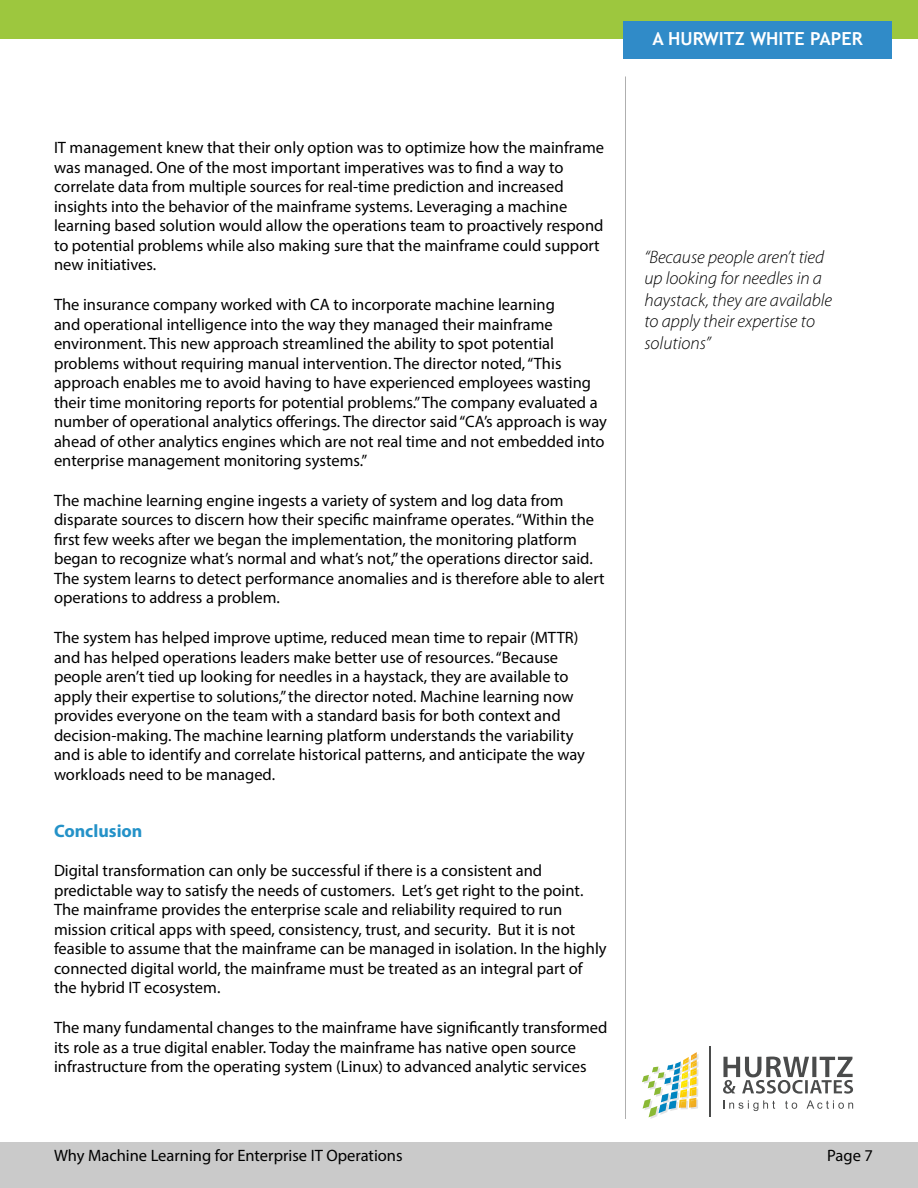
<style>
.page{position:relative;width:918px;height:1188px;background:#fff}
.page>*{position:absolute;margin:0;border:0;box-sizing:border-box;transform-origin:0 0}
.t1{font:italic 300 18px/21.6px "Myriad Pro";color:#000}
.t2{font:700 18px "Trebuchet MS";color:#fff}
.t3{font:700 18px "Myriad Pro";color:#2492c8}
.t4{font:16.5px/19.5px "Myriad Pro";color:#000}
</style>
<div class="page">
<div style="left:0;top:0;width:918px;height:39px;background:#9dc73e"></div>
<div style="left:0;top:1143px;width:918px;height:45px;background:#cacaca"></div>
<div style="left:623px;top:21px;width:269px;height:38px;background:#308bc8"></div>
<hr style="left:625px;top:76px;width:1px;height:1043px;background:#afafaf">
<svg style="left:642px;top:1052px;width:57px;height:67px"></svg>
<svg style="left:723px;top:1057px;width:130px;height:37px"></svg>
<svg style="left:723px;top:1100px;width:52px;height:11px"></svg>
<svg style="left:785px;top:1101px;width:12px;height:8px"></svg>
<svg style="left:807px;top:1100px;width:46px;height:9px"></svg>
<hr style="left:710px;top:1047px;width:1px;height:70px;background:#4a4b4b">
<p class="t2" style="left:652px;top:28px;width:212px">A HURWITZ WHITE PAPER</p>
<p class="t4" style="left:54px;top:138px;width:552px">IT management knew that their only option was to optimize how the mainframe was managed. One of the most important imperatives was to find a way to correlate data from multiple sources for real-time prediction and increased insights into the behavior of the mainframe systems. Leveraging a machine learning based solution would allow the operations team to proactively respond to potential problems while also making sure that the mainframe could support new initiatives.</p>
<p class="t4" style="left:54px;top:295px;width:554px">The insurance company worked with CA to incorporate machine learning<br>and operational intelligence into the way they managed their mainframe environment. This new approach streamlined the ability to spot potential problems without requiring manual intervention. The director noted, “This approach enables me to avoid having to have experienced employees wasting their time monitoring reports for potential problems.” The company evaluated a number of operational analytics offerings. The director said “CA’s approach is way ahead of other analytics engines which are not real time and not embedded into enterprise management monitoring systems.”</p>
<p class="t4" style="left:54px;top:490px;width:552px">The machine learning engine ingests a variety of system and log data from disparate sources to discern how their specific mainframe operates. “Within the first few weeks after we began the implementation, the monitoring platform began to recognize what’s normal and what’s not,” the operations director said.<br>The system learns to detect performance anomalies and is therefore able to alert operations to address a problem.</p>
<p class="t4" style="left:54px;top:628px;width:533px">The system has helped improve uptime, reduced mean time to repair (MTTR) and has helped operations leaders make better use of resources. “Because people aren’t tied up looking for needles in a haystack, they are available to apply their expertise to solutions,”the director noted. Machine learning now provides everyone on the team with a standard basis for both context and decision-making. The machine learning platform understands the variability and is able to identify and correlate historical patterns, and anticipate the way workloads need to be managed.</p>
<p class="t3" style="left:54px;top:819px;width:90px">Conclusion</p>
<p class="t4" style="left:54px;top:861px;width:554px">Digital transformation can only be successful if there is a consistent and predictable way to satisfy the needs of customers. Let’s get right to the point.<br>The mainframe provides the enterprise scale and reliability required to run mission critical apps with speed, consistency, trust, and security. But it is not feasible to assume that the mainframe can be managed in isolation. In the highly connected digital world, the mainframe must be treated as an integral part of the hybrid IT ecosystem.</p>
<p class="t4" style="left:54px;top:1018px;width:555px">The many fundamental changes to the mainframe have significantly transformed its role as a true digital enabler. Today the mainframe has native open source infrastructure from the operating system (Linux) to advanced analytic services</p>
<p class="t1" style="left:644px;top:246px;width:189px">“Because people aren’t tied up looking for needles in a haystack, they are available to apply their expertise to solutions”</p>
<p class="t4" style="left:54px;top:1145px;width:350px">Why Machine Learning for Enterprise IT Operations</p>
<p class="t4" style="left:827px;top:1145px;width:47px">Page 7</p>
</div>
